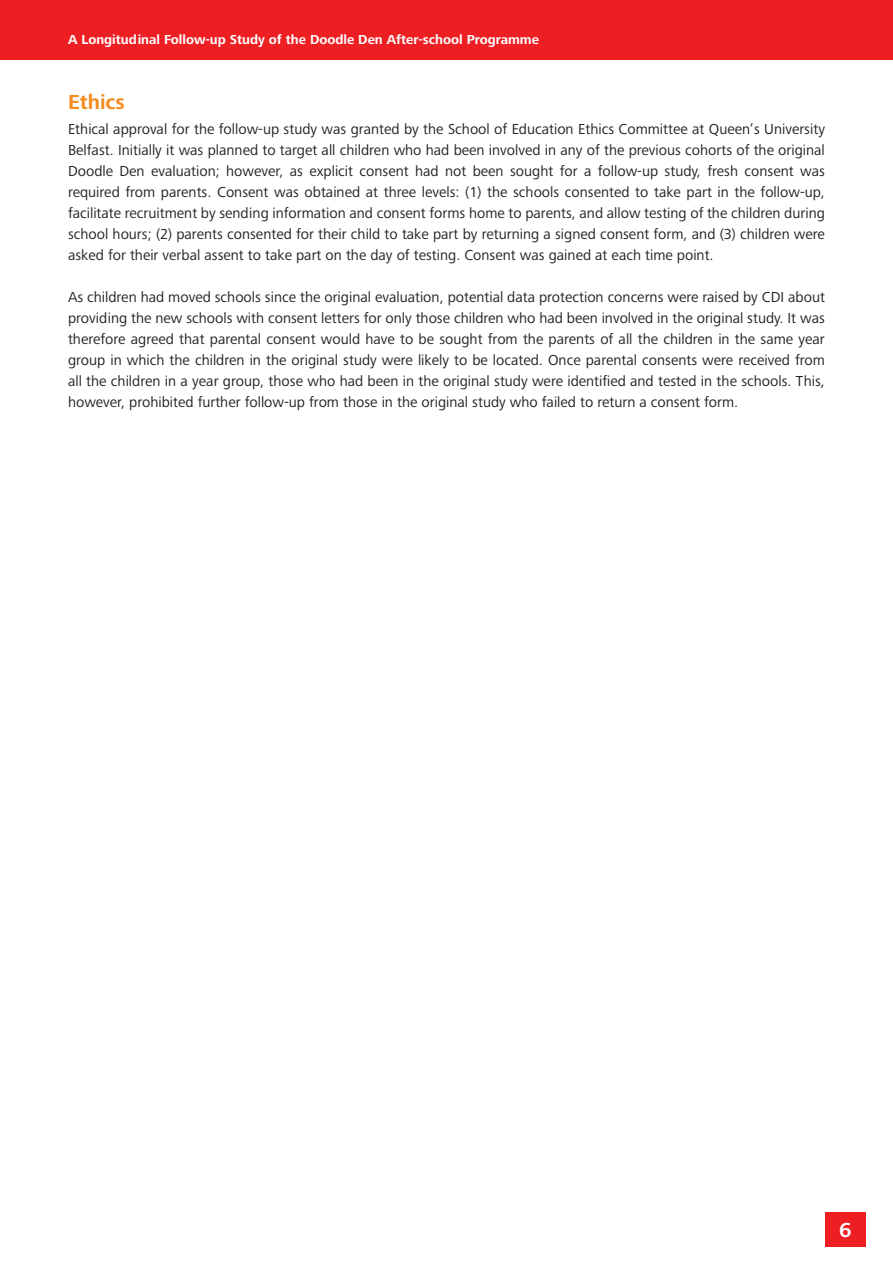
<style>
.page{position:relative;width:893px;height:1263px;background:#fff}
.page>*{position:absolute;margin:0;border:0;box-sizing:border-box;transform-origin:0 0}
.t1{font:700 21px "Frutiger Next Pro";color:#f68b1f}
.t2{font:700 21px "Frutiger Next Pro";color:#fff}
.t3{font:15px/21px "Frutiger Next Pro";color:#231f20;text-align:justify}
.t4{font:700 13.5px "Frutiger Next Pro";color:#fff}
</style>
<div class="page">
<div style="left:825px;top:1212px;width:41px;height:35px;background:#ee1f23"></div>
<div style="left:0;top:0;width:893px;height:60px;background:#ee1f23"></div>
<p class="t4" style="left:68px;top:31px;width:472px">A Longitudinal Follow-up Study of the Doodle Den After-school Programme</p>
<h1 class="t1" style="left:68px;top:90px;width:58px">Ethics</h1>
<p class="t3" style="left:68px;top:118px;width:758px">Ethical approval for the follow-up study was granted by the School of Education Ethics Committee at Queen’s University Belfast. Initially it was planned to target all children who had been involved in any of the previous cohorts of the original Doodle Den evaluation; however, as explicit consent had not been sought for a follow-up study, fresh consent was required from parents. Consent was obtained at three levels: (1) the schools consented to take part in the follow-up, facilitate recruitment by sending information and consent forms home to parents, and allow testing of the children during school hours; (2) parents consented for their child to take part by returning a signed consent form, and (3) children were asked for their verbal assent to take part on the day of testing. Consent was gained at each time point.</p>
<p class="t3" style="left:68px;top:286px;width:758px">As children had moved schools since the original evaluation, potential data protection concerns were raised by CDI about providing the new schools with consent letters for only those children who had been involved in the original study. It was therefore agreed that parental consent would have to be sought from the parents of all the children in the same year group in which the children in the original study were likely to be located. Once parental consents were received from all the children in a year group, those who had been in the original study were identified and tested in the schools. This, however, prohibited further follow-up from those in the original study who failed to return a consent form.</p>
<h1 class="t2" style="left:839px;top:1217px;width:14px">6</h1>
</div>
